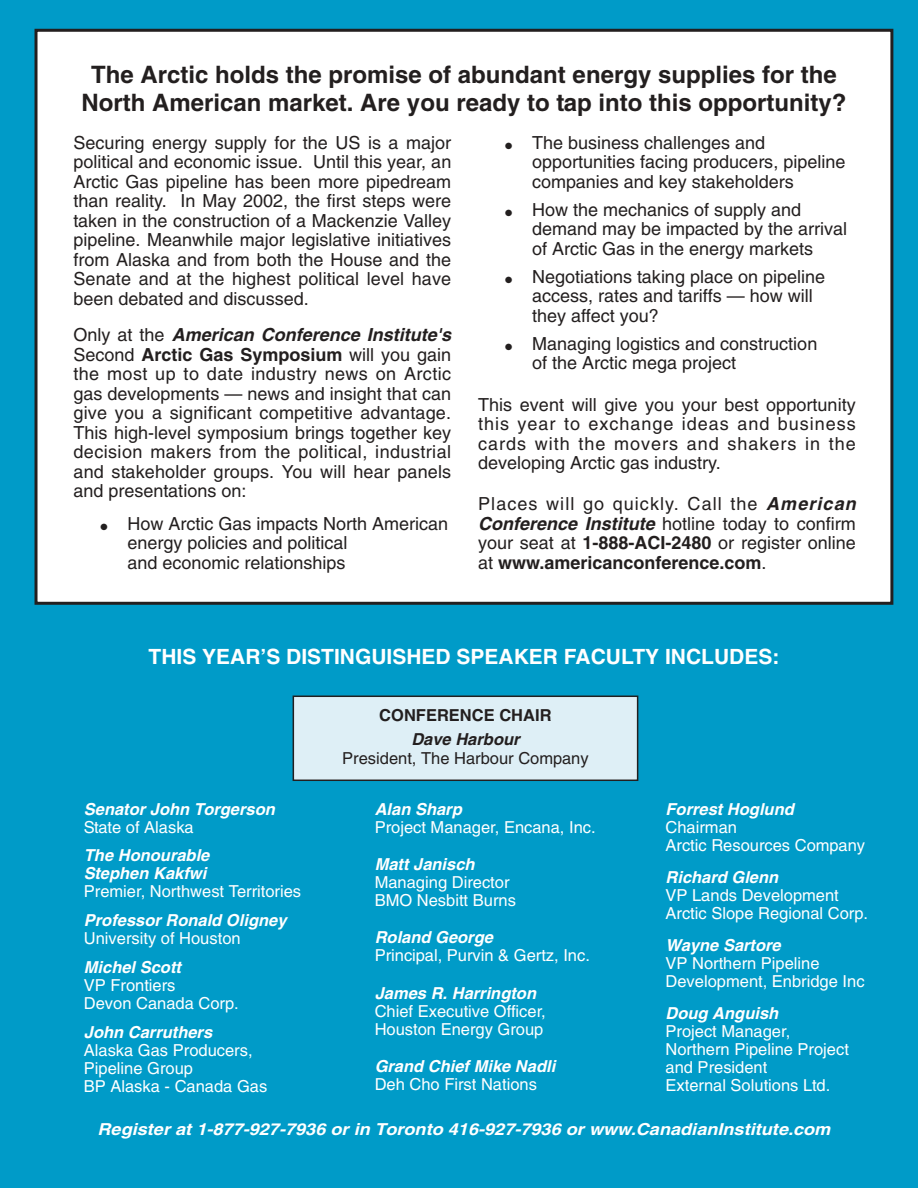
<style>
.page{position:relative;width:918px;height:1188px;background:#009bc8}
.page>*{position:absolute;margin:0;border:0;box-sizing:border-box;transform-origin:0 0}
.t1{font:700 24px/28.5px "Helvetica";color:#231f1f;text-align:center}
.t2{font:700 21px "Helvetica";color:#fff}
.t3{font:18px/19.5px "Helvetica";color:#231f1f}
.t4{font:16.5px/18px "Helvetica";color:#fff}
.t5{font:italic 700 16.5px/18px "Helvetica";color:#fff}
.t6{font:italic 700 16.5px "Helvetica";color:#fff;scale:1.1 1}
.t7{font:16.5px "Helvetica";color:#231f1f}
.t8{font:700 16.5px "Helvetica";color:#231f1f}
.t9{font:italic 700 16.5px "Helvetica";color:#231f1f}
.s1{font-weight:700;font-style:italic}
.s2{font-weight:700}
.s3{font-family:"Dixieland";font-size:9px}
</style>
<div class="page">
<div style="left:36px;top:30px;width:856px;height:573px;background:#fff"></div>
<div style="left:35px;top:29px;width:858px;height:576px;border:3px solid #231f1f"></div>
<div style="left:293px;top:696px;width:345px;height:84px;background:#deeff6"></div>
<div style="left:293px;top:696px;width:345px;height:85px;border:2px solid #231f1f"></div>
<h1 class="t1" style="left:82px;top:62px;width:766px">The Arctic holds the promise of abundant energy supplies for the<br>North American market. Are you ready to tap into this opportunity?</h1>
<p class="t3" style="left:74px;top:134px;width:379px;text-align:justify">Securing energy supply for the US is a major political and economic issue. Until this year, an Arctic Gas pipeline has been more pipedream than reality. In May 2002, the first steps were taken in the construction of a Mackenzie Valley pipeline. Meanwhile major legislative initiatives from Alaska and from both the House and the Senate and at the highest political level have been debated and discussed.</p>
<p class="t3" style="left:74px;top:327px;width:383px">O n l y a t t h e <span class="s1">American Conference Institute's </span>Second <span class="s2">Arctic Gas Symposium</span> will you gain the most up to date industry news on Arctic gas developments — news and insight that can give you a significant competitive advantage.<br>This high-level symposium brings together key decision makers from the political, industrial and stakeholder groups. You will hear panels and presentations on:</p>
<p class="t3" style="left:128px;top:515px;width:322px;text-indent:-27px"><span class="s3">!</span> How Arctic Gas impacts North American energy policies and political<br>and economic relationships</p>
<p class="t3" style="left:532px;top:134px;width:315px;text-indent:-27px"><span class="s3">!</span> The business challenges and opportunities facing producers, pipeline companies and key stakeholders</p>
<p class="t3" style="left:532px;top:201px;width:316px;text-indent:-27px"><span class="s3">!</span> How the mechanics of supply and demand may be impacted by the arrival of Arctic Gas in the energy markets</p>
<p class="t3" style="left:532px;top:268px;width:294px;text-indent:-27px"><span class="s3">!</span> Negotiations taking place on pipeline access, rates and tariffs — how will they affect you?</p>
<p class="t3" style="left:532px;top:336px;width:287px;text-indent:-27px"><span class="s3">!</span> Managing logistics and construction of the Arctic mega project</p>
<p class="t3" style="left:478px;top:396px;width:379px;text-align:justify">This event will give you your best opportunity this year to exchange ideas and business cards with the movers and shakers in the developing Arctic gas industry.</p>
<p class="t3" style="left:478px;top:496px;width:383px">Places will go quickly. Call the <span class="s1">American Conference Institute</span> hotline today to confirm your seat at <span class="s2">1-888-ACI-2480</span> or register online at <span class="s2">www.americanconference.com</span>.</p>
<p class="t2" style="left:149px;top:649px;width:632px">THIS YEAR’S DISTINGUISHED SPEAKER FACULTY INCLUDES:</p>
<p class="t5" style="left:84px;top:801px;width:196px">Senator John Torgerson</p>
<p class="t4" style="left:84px;top:819px;width:111px">State of Alaska</p>
<p class="t5" style="left:84px;top:848px;width:130px">The Honourable<br>Stephen Kakfwi</p>
<p class="t4" style="left:84px;top:884px;width:219px">Premier, Northwest Territories</p>
<p class="t5" style="left:84px;top:913px;width:204px">Professor Ronald Oligney</p>
<p class="t4" style="left:84px;top:931px;width:158px">University of Houston</p>
<p class="t5" style="left:84px;top:960px;width:102px">Michel Scott</p>
<p class="t4" style="left:84px;top:978px;width:157px">VP Frontiers<br>Devon Canada Corp.</p>
<p class="t5" style="left:84px;top:1025px;width:133px">John Carruthers</p>
<p class="t4" style="left:84px;top:1043px;width:185px">Alaska Gas Producers,<br>Pipeline Group<br>BP Alaska - Canada Gas</p>
<p class="t8" style="left:379px;top:709px;width:174px">CONFERENCE CHAIR</p>
<p class="t9" style="left:411px;top:733px;width:113px">Dave Harbour</p>
<p class="t7" style="left:342px;top:752px;width:248px">President, The Harbour Company</p>
<p class="t5" style="left:375px;top:801px;width:92px">Alan Sharp</p>
<p class="t4" style="left:375px;top:819px;width:223px">Project Manager, Encana, Inc.</p>
<p class="t5" style="left:375px;top:857px;width:105px">Matt Janisch</p>
<p class="t4" style="left:375px;top:875px;width:143px">Managing Director<br>BMO Nesbitt Burns</p>
<p class="t5" style="left:375px;top:930px;width:123px">Roland George</p>
<p class="t4" style="left:375px;top:948px;width:217px">Principal, Purvin &amp; Gertz, Inc.</p>
<p class="t5" style="left:375px;top:986px;width:166px">James R. Harrington</p>
<p class="t4" style="left:375px;top:1004px;width:173px">Chief Executive Officer,<br>Houston Energy Group</p>
<p class="t5" style="left:375px;top:1059px;width:185px">Grand Chief Mike Nadli</p>
<p class="t4" style="left:375px;top:1077px;width:164px">Deh Cho First Nations</p>
<p class="t5" style="left:666px;top:801px;width:133px">Forrest Hoglund</p>
<p class="t4" style="left:666px;top:819px;width:201px">Chairman<br>Arctic Resources Company</p>
<p class="t5" style="left:666px;top:869px;width:118px">Richard Glenn</p>
<p class="t4" style="left:666px;top:887px;width:204px">VP Lands Development<br>Arctic Slope Regional Corp.</p>
<p class="t5" style="left:666px;top:937px;width:120px">Way ne Sartore</p>
<p class="t4" style="left:666px;top:955px;width:201px">VP Northern Pipeline<br>Development, Enbridge Inc</p>
<p class="t5" style="left:666px;top:1005px;width:117px">Doug Anguish</p>
<p class="t4" style="left:666px;top:1023px;width:185px">Project Manager,<br>Northern Pipeline Project and President<br>External Solutions Ltd.</p>
<p class="t6" style="left:98px;top:1123px;width:671px">Register at 1-877-927-7936 or in Toronto 416-927-7936 or www.CanadianInstitute.com</p>
</div>
